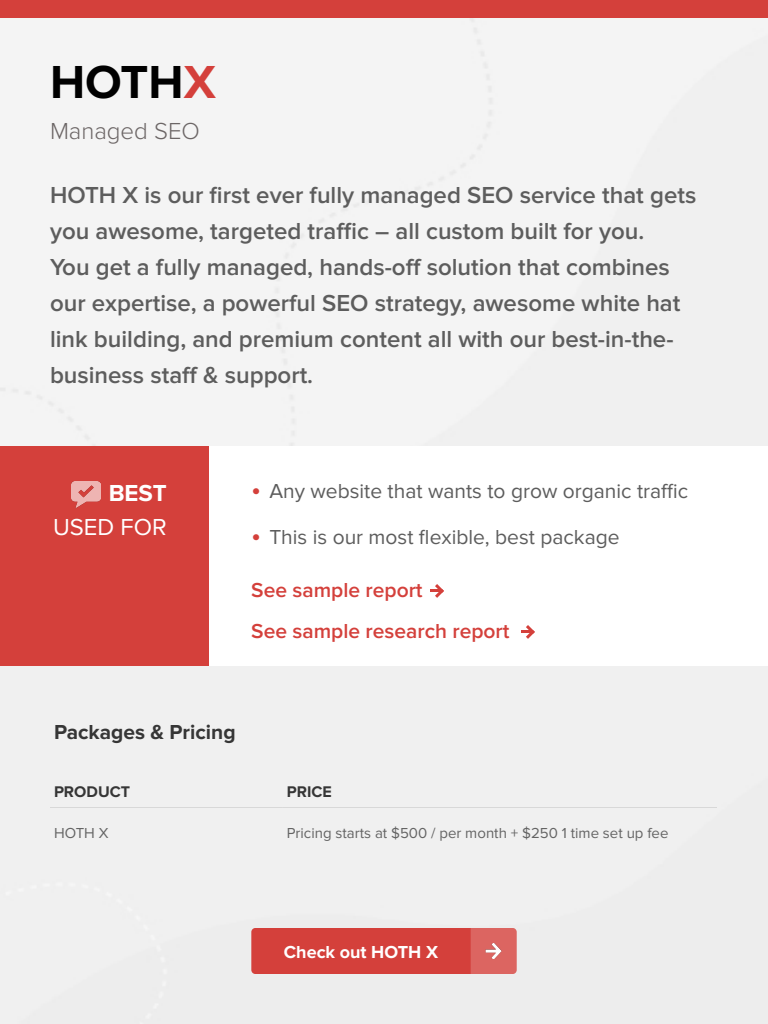
<style>
.page{position:relative;width:768px;height:1024px;background:#fff}
.page>*{position:absolute;margin:0;border:0;box-sizing:border-box;transform-origin:0 0}
.t1{font:700 48px "Proxima Nova";color:#000}
.t2{font:600 24px/36px "Proxima Nova";color:#5d5d5d}
.t3{font:300 24px "Proxima Nova";color:#6c6666}
.t4{font:24px "Proxima Nova";color:#fff}
.t5{font:700 24px "Proxima Nova";color:#fff}
.t6{font:21px "Proxima Nova";color:#5d5d5d}
.t7{font:600 21px/41px "Proxima Nova";color:#d4403b}
.t8{font:700 21px "Proxima Nova";color:#363636}
.t9{font:700 18px "Proxima Nova";color:#fff}
.t10{font:700 16px "Proxima Nova";color:#363636}
.t11{font:15px "Proxima Nova";color:#646464}
.s1{color:#d4403b}
.s2{font-size:28px;color:#d4403b}
</style>
<div class="page">
<div style="left:0;top:17px;width:768px;height:1007px;background:#f0f0f0"></div>
<div style="left:0;top:0;width:768px;height:17px;background:#d4403b"></div>
<div style="left:0;top:446px;width:209px;height:220px;background:#d4403b"></div>
<div style="left:209px;top:446px;width:559px;height:220px;background:#fff"></div>
<div style="left:251px;top:928px;width:266px;height:46px;background:#d4403b;border-radius:4px"></div>
<div style="left:471px;top:928px;width:46px;height:46px;background:#dc6561"></div>
<img style="left:486px;top:944px;width:16px;height:14px">
<hr style="left:50px;top:807px;width:233px;height:1px;background:#d8d8d8">
<hr style="left:283px;top:807px;width:434px;height:1px;background:#d8d8d8">
<img style="left:72px;top:481px;width:29px;height:27px">
<svg style="left:430px;top:584px;width:14px;height:14px"></svg>
<svg style="left:521px;top:625px;width:14px;height:14px"></svg>
<h1 class="t1" style="left:50px;top:54px;width:167px">HOTH<span class="s1">X</span></h1>
<p class="t3" style="left:50px;top:117px;width:151px">Managed SEO</p>
<p class="t2" style="left:50px;top:177px;width:648px">HOTH X is our first ever fully managed SEO service that gets you awesome, targeted traffic – all custom built for you.<br>You get a fully managed, hands-off solution that combines our expertise, a powerful SEO strategy, awesome white hat link building, and premium content all with our best-in-the&shy;business staff &amp; support.</p>
<p class="t5" style="left:109px;top:479px;width:59px">BEST</p>
<p class="t4" style="left:53px;top:513px;width:115px">USED FOR</p>
<p class="t6" style="left:251px;top:479px;width:438px"><span class="s2">•</span> Any website that wants to grow organic traffic</p>
<p class="t6" style="left:251px;top:525px;width:370px"><span class="s2">•</span> This is our most flexible, best package</p>
<p class="t7" style="left:251px;top:570px;width:260px">See sample report<br>See sample research report</p>
<p class="t8" style="left:54px;top:720px;width:183px">Packages &amp; Pricing</p>
<p class="t10" style="left:54px;top:783px;width:78px">PRODUCT</p>
<p class="t10" style="left:287px;top:783px;width:46px">PRICE</p>
<p class="t11" style="left:54px;top:825px;width:56px">HOTH X</p>
<p class="t11" style="left:287px;top:825px;width:383px">Pricing starts at $500 / per month + $250 1 time set up fee</p>
<p class="t9" style="left:284px;top:941px;width:156px">Check out HOTH X</p>
</div>
